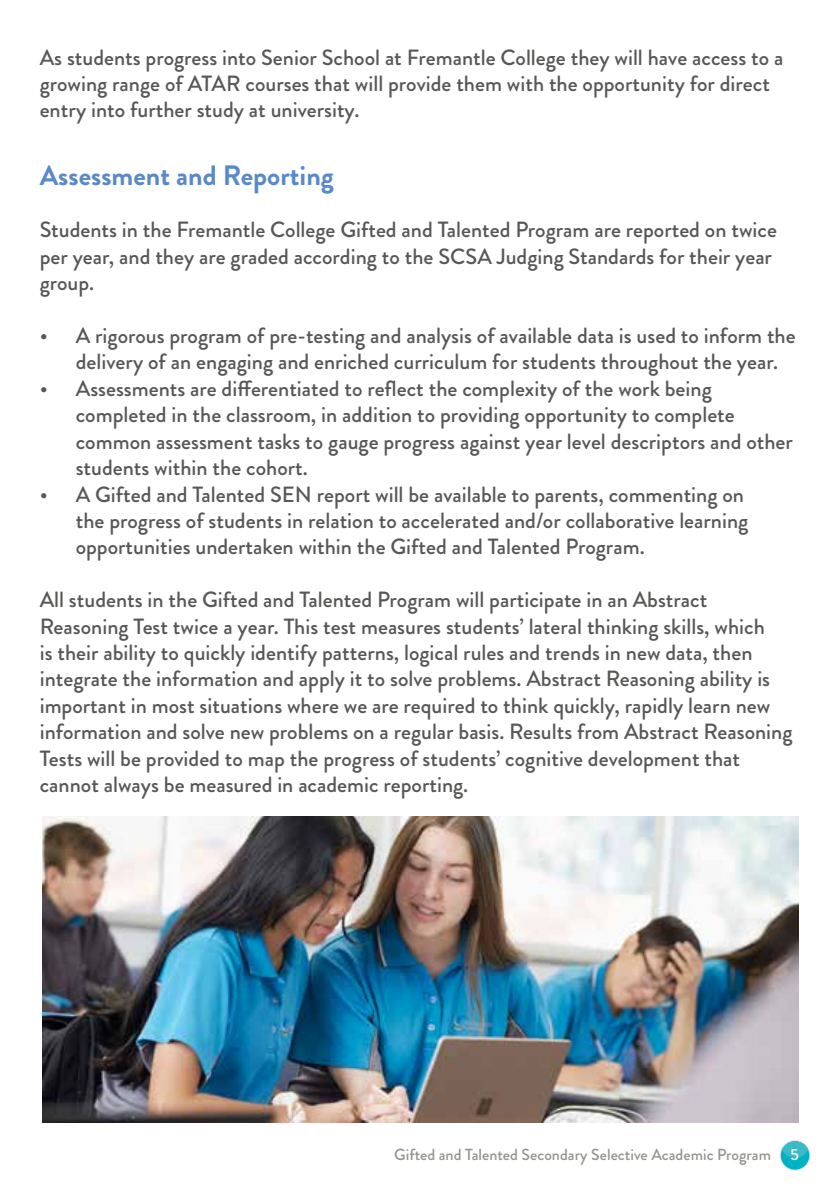
<style>
.page{position:relative;width:840px;height:1191px;background:#fff}
.page>*{position:absolute;margin:0;border:0;box-sizing:border-box;transform-origin:0 0}
.t1{font:700 28px "Brandon Grotesque";color:#5b89c7}
.t2{font:500 22px/26.4px "Brandon Grotesque";color:#575756}
.t3{font:500 16px "Brandon Grotesque";color:#94948f}
.s1{color:#fff}
</style>
<div class="page">
<svg style="left:779px;top:1140px;width:31px;height:30px"></svg>
<svg style="left:780px;top:1141px;width:28px;height:28px"></svg>
<div style="left:781px;top:1141px;width:26px;height:17px;background:#3cbac6;border-radius:50%"></div>
<img style="left:43px;top:816px;width:754px;height:307px">
<p class="t2" style="left:40px;top:44px;width:744px">As students progress into Senior School at Fremantle College they will have access to a growing range of ATAR courses that will provide them with the opportunity for direct entry into further study at university.</p>
<p class="t1" style="left:40px;top:155px;width:295px">Assessment and Reporting</p>
<p class="t2" style="left:40px;top:217px;width:738px">Students in the Fremantle College Gifted and Talented Program are reported on twice per year, and they are graded according to the SCSA Judging Standards for their year group.</p>
<p class="t2" style="left:76px;top:323px;width:721px;text-indent:-36px">• A rigorous program of pre-testing and analysis of available data is used to inform the delivery of an engaging and enriched curriculum for students throughout the year.</p>
<p class="t2" style="left:76px;top:375px;width:718px;text-indent:-36px">• Assessments are differentiated to reflect the complexity of the work being completed in the classroom, in addition to providing opportunity to complete common assessment tasks to gauge progress against year level descriptors and other students within the cohort.</p>
<p class="t2" style="left:76px;top:481px;width:673px;text-indent:-36px">• A Gifted and Talented SEN report will be available to parents, commenting on the progress of students in relation to accelerated and/or collaborative learning opportunities undertaken within the Gifted and Talented Program.</p>
<p class="t2" style="left:40px;top:587px;width:754px">All students in the Gifted and Talented Program will participate in an Abstract Reasoning Test twice a year. This test measures students’ lateral thinking skills, which<br>is their ability to quickly identify patterns, logical rules and trends in new data, then integrate the information and apply it to solve problems. Abstract Reasoning ability is important in most situations where we are required to think quickly, rapidly learn new information and solve new problems on a regular basis. Results from Abstract Reasoning Tests will be provided to map the progress of students’ cognitive development that cannot always be measured in academic reporting.</p>
<p class="t3" style="left:394px;top:1143px;width:406px">Gifted and Talented Secondary Selective Academic Program <span class="s1">5</span></p>
</div>
